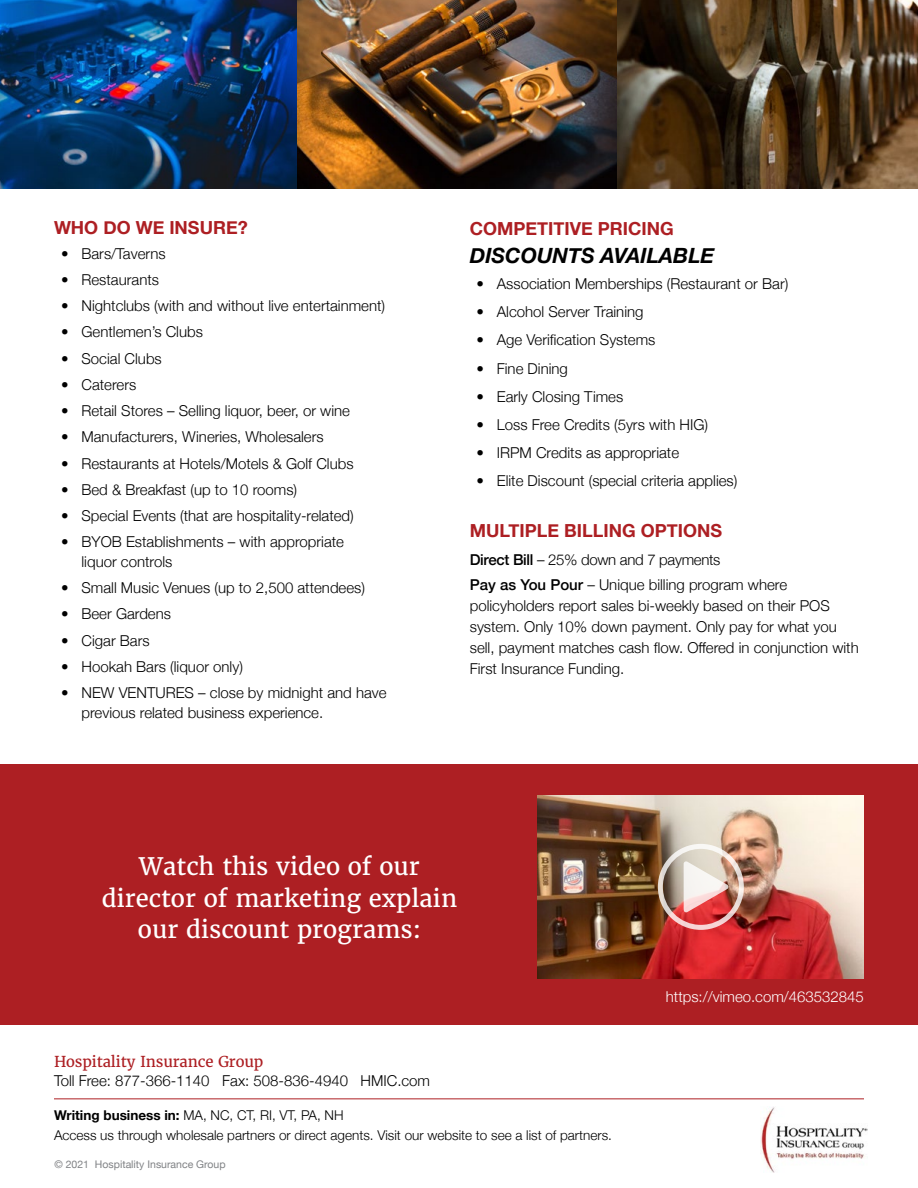
<style>
.page{position:relative;width:918px;height:1188px;background:#fff}
.page>*{position:absolute;margin:0;border:0;box-sizing:border-box;transform-origin:0 0}
.t1{font:24px/31.5px "Merriweather";color:#fff;text-align:center}
.t2{font:italic 700 21px "Helvetica Neue";color:#000}
.t3{font:700 18px "Helvetica Neue";color:#ad1f23}
.t4{font:300 15px/21px "Helvetica Neue";color:#000}
.t5{font:300 15px "Helvetica Neue";color:#fff}
.t6{font:15px "Merriweather";letter-spacing:-.01em;color:#ad1f23}
.t7{font:300 13.5px/19.5px "Helvetica Neue";color:#000}
.t8{font:10.5px "Helvetica Neue";color:#808285}
.s1{font-weight:500}
.s2{font-weight:700}
</style>
<div class="page">
<img style="left:0;top:0;width:918px;height:189px">
<div style="left:0;top:765px;width:918px;height:260px;background:#ad1f23"></div>
<img style="left:538px;top:795px;width:326px;height:184px">
<img style="left:658px;top:844px;width:86px;height:86px">
<hr style="left:54px;top:1098px;width:810px;height:1px;background:#ad1f23">
<img style="left:761px;top:1107px;width:106px;height:66px">
<p class="t3" style="left:54px;top:213px;width:195px">WHO DO WE INSURE?</p>
<p class="t4" style="left:61px;top:242px;width:106px">• Bars/Taverns</p>
<p class="t4" style="left:61px;top:268px;width:99px">• Restaurants</p>
<p class="t4" style="left:61px;top:294px;width:325px">• Nightclubs (with and without live entertainment)</p>
<p class="t4" style="left:61px;top:320px;width:143px">• Gentlemen’s Clubs</p>
<p class="t4" style="left:61px;top:347px;width:102px">• Social Clubs</p>
<p class="t4" style="left:61px;top:373px;width:77px">• Caterers</p>
<p class="t4" style="left:61px;top:399px;width:290px">• Retail Stores – Selling liquor, beer, or wine</p>
<p class="t4" style="left:61px;top:425px;width:264px">• Manufacturers, Wineries, Wholesalers</p>
<p class="t4" style="left:61px;top:452px;width:294px">• Restaurants at Hotels/Motels &amp; Golf Clubs</p>
<p class="t4" style="left:61px;top:478px;width:237px">• Bed &amp; Breakfast (up to 10 rooms)</p>
<p class="t4" style="left:61px;top:504px;width:294px">• Special Events (that are hospitality-related)</p>
<p class="t4" style="left:82px;top:531px;width:264px;line-height:19.5px;text-indent:-20px">• BYOB Establishments – with appropriate liquor controls</p>
<p class="t4" style="left:61px;top:576px;width:305px">• Small Music Venues (up to 2,500 attendees)</p>
<p class="t4" style="left:61px;top:602px;width:111px">• Beer Gardens</p>
<p class="t4" style="left:61px;top:629px;width:90px">• Cigar Bars</p>
<p class="t4" style="left:61px;top:655px;width:183px">• Hookah Bars (liquor only)</p>
<p class="t4" style="left:82px;top:682px;width:307px;line-height:19.5px;text-indent:-20px">• NEW VENTURES – close by midnight and have previous related business experience.</p>
<p class="t3" style="left:470px;top:215px;width:205px">COMPETITIVE PRICING</p>
<h2 class="t2" style="left:470px;top:239px;width:246px">DISCOUNTS AVAILABLE</h2>
<p class="t4" style="left:477px;top:272px;width:313px">• Association Memberships (Restaurant or Bar)</p>
<p class="t4" style="left:477px;top:300px;width:168px">• Alcohol Server Training</p>
<p class="t4" style="left:477px;top:329px;width:180px">• Age Verification Systems</p>
<p class="t4" style="left:477px;top:357px;width:93px">• Fine Dining</p>
<p class="t4" style="left:477px;top:385px;width:148px">• Early Closing Times</p>
<p class="t4" style="left:477px;top:413px;width:233px">• Loss Free Credits (5yrs with HIG)</p>
<p class="t4" style="left:477px;top:441px;width:204px">• IRPM Credits as appropriate</p>
<p class="t4" style="left:477px;top:469px;width:262px">• Elite Discount (special criteria applies)</p>
<p class="t3" style="left:470px;top:516px;width:254px">MULTIPLE BILLING OPTIONS</p>
<p class="t4" style="left:470px;top:545px;width:319px;line-height:25.3px"><span class="s1">Direct Bill</span> – 25% down and 7 payments<br><span class="s1">Pay as You Pour</span> – Unique billing program where</p>
<p class="t4" style="left:470px;top:594px;width:390px">policyholders report sales bi-weekly based on their POS system. Only 10% down payment. Only pay for what you sell, payment matches cash flow. Offered in conjunction with First Insurance Funding.</p>
<h1 class="t1" style="left:102px;top:851px;width:357px">Watch this video of our director of marketing explain our discount programs:</h1>
<p class="t6" style="left:54px;top:1052px;width:211px">Hospitality Insurance Group</p>
<p class="t4" style="left:54px;top:1069px;width:378px">Toll Free: 877-366-1140 Fax: 508-836-4940 HMIC.com</p>
<p class="t5" style="left:666px;top:984px;width:200px">https://vimeo.com/463532845</p>
<p class="t7" style="left:54px;top:1105px;width:559px"><span class="s2">Writing business in:</span> MA, NC, CT, RI, VT, PA, NH<br>Access us through wholesale partners or direct agents. Visit our website to see a list of partners.</p>
<p class="t8" style="left:54px;top:1157px;width:173px">© 2021 Hospitality Insurance Group</p>
</div>
